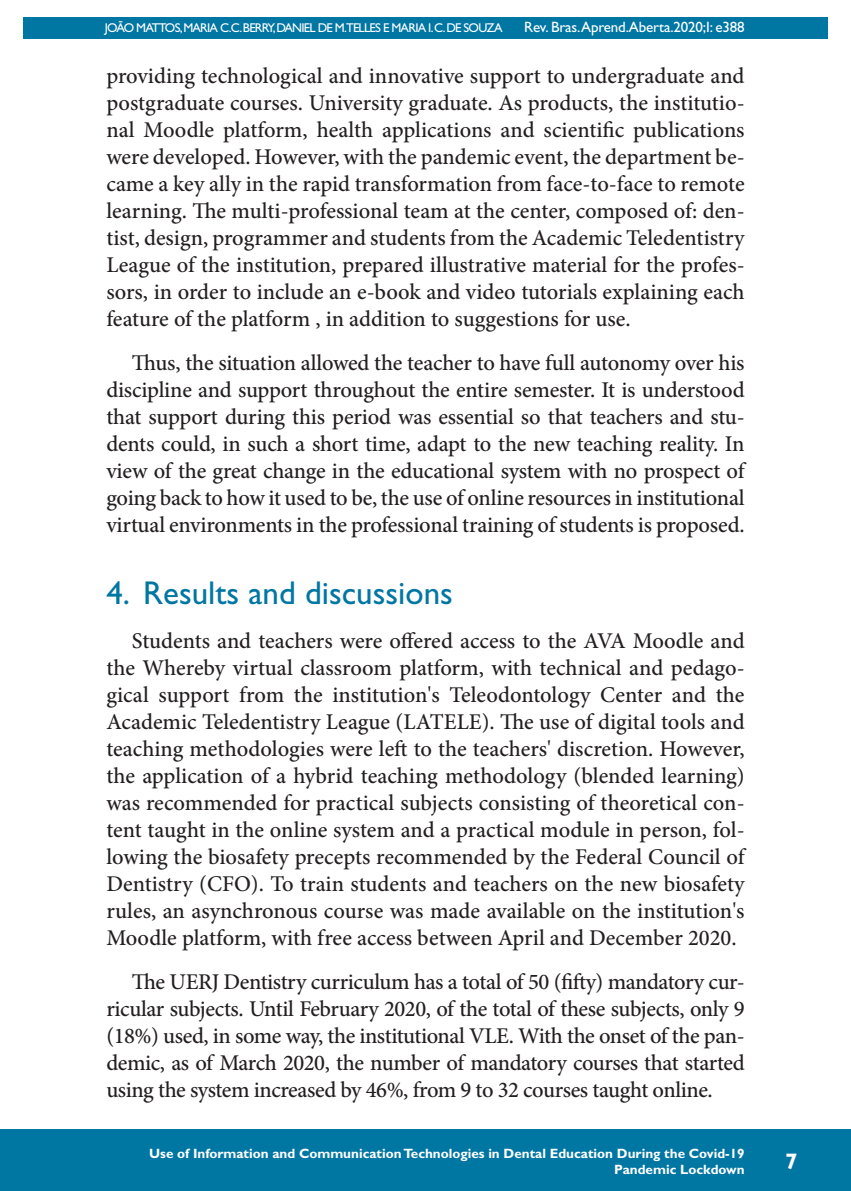
<style>
.page{position:relative;width:851px;height:1191px;background:#fff}
.page>*{position:absolute;margin:0;border:0;box-sizing:border-box;transform-origin:0 0}
.t1{font:33px "Gill Sans Std";color:#0076a3}
.Texto_corrido{font:500 22.5px/27px "Minion Pro";letter-spacing:-.01em;color:#231f20;text-align:justify}
.t2{font:700 22.5px "Gill Sans Std";color:#fff}
.t3{font:15px "Gill Sans Std";letter-spacing:-.01em;color:#fff}
.t4{font:700 13.5px/16.2px "Gill Sans Std";color:#fff;text-align:right}
.t5{font:12.75px "Gill Sans Std";letter-spacing:-.06em;color:#fff}
</style>
<div class="page">
<hr style="left:104px;top:0;width:1px;height:467px;background:#0076a3">
<div style="left:23px;top:17px;width:804px;height:21px;background:#0076a3"></div>
<div style="left:0;top:1129px;width:850px;height:62px;background:#0076a3"></div>
<p class="t5" style="left:105px;top:20px;width:399px">JOÃO MATTOS,MARIA C.C.BERRY,DANIEL DE M.TELLES E MARIA I.C.DE SOUZA</p>
<p class="t3" style="left:524px;top:18px;width:222px">Rev. Bras.Aprend.Aberta.2020;I: e388</p>
<p class="Texto_corrido" style="left:106px;top:62px;width:639px">providing technological and innovative support to undergraduate and postgraduate courses. University graduate. As products, the institutio&shy;nal Moodle platform, health applications and scientific publications were developed. However, with the pandemic event, the department be&shy;came a key ally in the rapid transformation from face-to-face to remote learning. The multi-professional team at the center, composed of: den&shy;tist, design, programmer and students from the Academic Teledentistry League of the institution, prepared illustrative material for the profes&shy;sors, in order to include an e-book and video tutorials explaining each feature of the platform , in addition to suggestions for use.</p>
<p class="Texto_corrido" style="left:106px;top:349px;width:639px;text-indent:26px">Thus, the situation allowed the teacher to have full autonomy over his discipline and support throughout the entire semester. It is understood that support during this period was essential so that teachers and stu&shy;dents could, in such a short time, adapt to the new teaching reality. In view of the great change in the educational system with no prospect of going back to how it used to be, the use of online resources in institutional virtual environments in the professional training of students is proposed.</p>
<p class="t1" style="left:106px;top:573px;width:348px">4. Results and discussions</p>
<p class="Texto_corrido" style="left:106px;top:627px;width:639px;text-indent:26px">Students and teachers were offered access to the AVA Moodle and the Whereby virtual classroom platform, with technical and pedago&shy;gical support from the institution's Teleodontology Center and the Academic Teledentistry League (LATELE). The use of digital tools and teaching methodologies were left to the teachers' discretion. However, the application of a hybrid teaching methodology (blended learning) was recommended for practical subjects consisting of theoretical con&shy;tent taught in the online system and a practical module in person, fol&shy;lowing the biosafety precepts recommended by the Federal Council of Dentistry (CFO). To train students and teachers on the new biosafety rules, an asynchronous course was made available on the institution's Moodle platform, with free access between April and December 2020.</p>
<p class="Texto_corrido" style="left:106px;top:968px;width:639px;text-indent:26px">The UERJ Dentistry curriculum has a total of 50 (fifty) mandatory cur&shy;ricular subjects. Until February 2020, of the total of these subjects, only 9 (18%) used, in some way, the institutional VLE. With the onset of the pan&shy;demic, as of March 2020, the number of mandatory courses that started using the system increased by 46%, from 9 to 32 courses taught online.</p>
<p class="t4" style="left:149px;top:1145px;width:597px">Use of Information and Communication Technologies in Dental Education During the Covid-19<br>Pandemic Lockdown</p>
<p class="t2" style="left:785px;top:1148px;width:14px">7</p>
</div>
